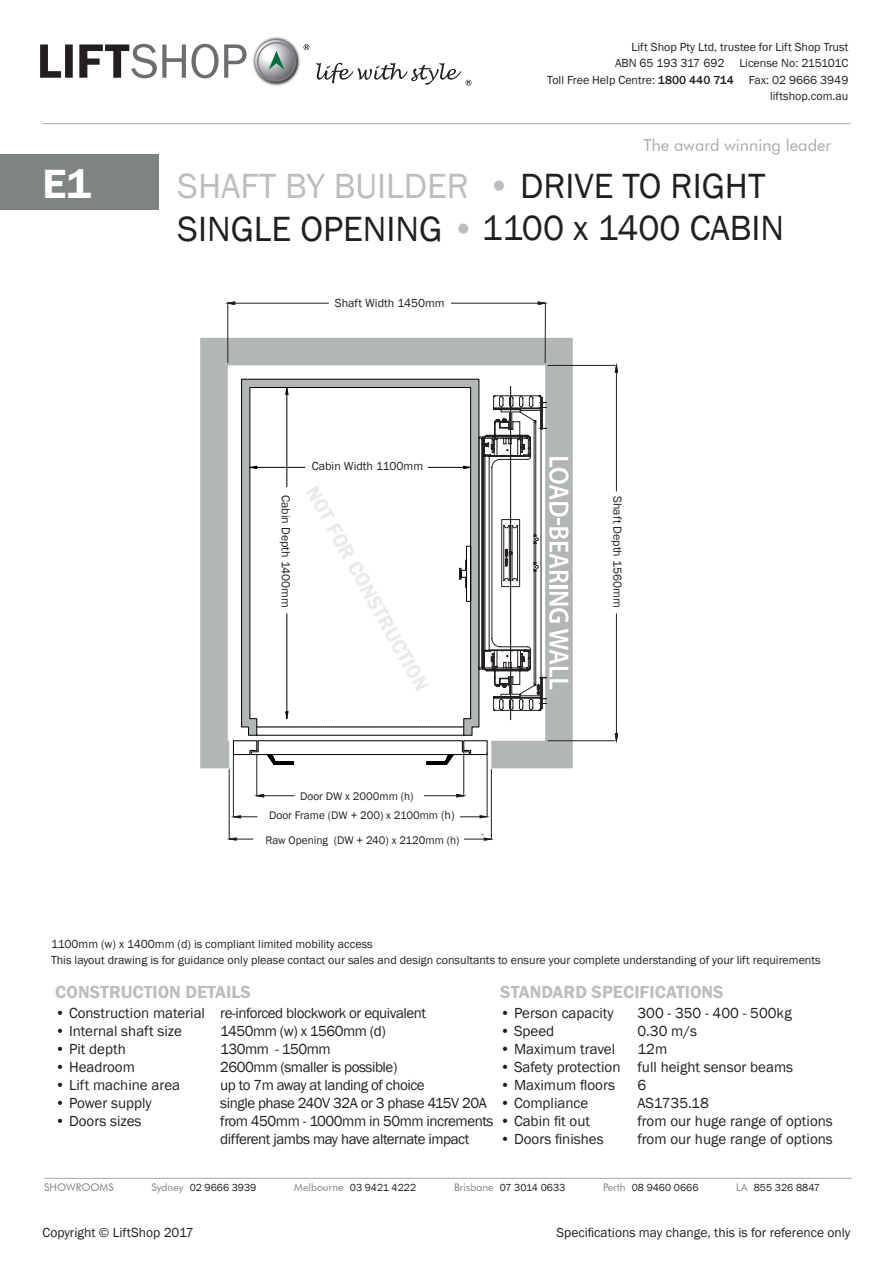
<style>
.page{position:relative;width:893px;height:1263px;background:#fff}
.page>*{position:absolute;margin:0;border:0;box-sizing:border-box;transform-origin:0 0}
.t1{font:600 42px "Franklin Gothic";color:#fff}
.t2{font:36px/42.2px "Franklin Gothic";color:#231f20}
.t3{font:600 20.85px "Franklin Gothic";color:#e9eaeb}
.t4{font:600 18px "Franklin Gothic";color:#bcbdc0}
.t5{font:16.5px "Futura BT";color:#a8a9ad}
.t6{font:15px/18px "Franklin Gothic";color:#231f20}
.t7{font:15px/18px "Franklin Gothic";letter-spacing:-.03em;color:#231f20;text-align:right}
.t8{font:13.5px "Franklin Gothic";color:#231f20}
.t9{font:12px/16.5px "Franklin Gothic";color:#231f20}
.t10{font:11.4px/18.9px "Franklin Gothic";color:#231f20}
.t11{font:10.5px "Franklin Gothic";color:#231f20}
.t12{font:10.5px "Futura BT";color:#808285}
.s1{font-weight:500}
.s2{color:#bcbdc0}
.s3{font-size:12px}
.s4{font-family:"Futura BT";color:#808285}
</style>
<div class="page">
<div style="left:0;top:154px;width:159px;height:55px;background:#7f8382"></div>
<svg style="left:40px;top:44px;width:207px;height:34px"></svg>
<img style="left:253px;top:37px;width:47px;height:49px">
<svg style="left:255px;top:40px;width:43px;height:43px"></svg>
<svg style="left:257px;top:42px;width:39px;height:39px;background:#a2aaa9"></svg>
<svg style="left:316px;top:63px;width:155px;height:23px"></svg>
<svg style="left:303px;top:44px;width:6px;height:6px"></svg>
<hr style="left:43px;top:123px;width:807px;height:1px;background:#a8a9ad">
<hr style="left:44px;top:1178px;width:808px;height:1px;background:#a8a9ad">
<svg style="left:200px;top:338px;width:373px;height:430px;fill:#b3b6b6"></svg>
<svg style="left:233px;top:379px;width:254px;height:385px"></svg>
<svg style="left:257px;top:727px;width:207px;height:1px"></svg>
<hr style="left:257px;top:467px;width:48px;height:1px;background:#000001">
<hr style="left:428px;top:467px;width:36px;height:1px;background:#000001">
<svg style="left:250px;top:466px;width:7px;height:3px"></svg>
<svg style="left:464px;top:466px;width:7px;height:3px"></svg>
<hr style="left:287px;top:614px;width:1px;height:98px;background:#000001">
<hr style="left:287px;top:394px;width:1px;height:93px;background:#000001">
<svg style="left:286px;top:712px;width:2px;height:7px"></svg>
<svg style="left:286px;top:387px;width:2px;height:7px"></svg>
<hr style="left:228px;top:303px;width:1px;height:60px;background:#231f20">
<hr style="left:545px;top:304px;width:1px;height:59px;background:#231f20">
<hr style="left:235px;top:303px;width:93px;height:1px;background:#231f20">
<hr style="left:451px;top:303px;width:87px;height:1px;background:#231f20">
<svg style="left:227px;top:302px;width:8px;height:2px"></svg>
<svg style="left:538px;top:302px;width:8px;height:2px"></svg>
<hr style="left:548px;top:740px;width:67px;height:1px;background:#231f20">
<hr style="left:548px;top:365px;width:67px;height:1px;background:#231f20">
<hr style="left:616px;top:614px;width:1px;height:120px;background:#231f20">
<hr style="left:616px;top:372px;width:1px;height:119px;background:#231f20">
<svg style="left:615px;top:734px;width:3px;height:7px"></svg>
<svg style="left:615px;top:365px;width:3px;height:7px"></svg>
<hr style="left:463px;top:752px;width:1px;height:44px;background:#231f20">
<hr style="left:257px;top:754px;width:1px;height:42px;background:#231f20">
<hr style="left:424px;top:795px;width:33px;height:1px;background:#231f20">
<hr style="left:264px;top:795px;width:30px;height:1px;background:#231f20">
<svg style="left:457px;top:794px;width:7px;height:3px"></svg>
<svg style="left:256px;top:794px;width:8px;height:3px"></svg>
<hr style="left:491px;top:769px;width:1px;height:70px;background:#231f20">
<hr style="left:233px;top:755px;width:1px;height:62px;background:#231f20">
<svg style="left:460px;top:815px;width:27px;height:3px"></svg>
<svg style="left:233px;top:816px;width:24px;height:2px"></svg>
<hr style="left:487px;top:753px;width:1px;height:64px;background:#231f20">
<hr style="left:229px;top:769px;width:1px;height:70px;background:#231f20">
<svg style="left:464px;top:834px;width:28px;height:6px"></svg>
<svg style="left:229px;top:838px;width:24px;height:2px"></svg>
<svg style="left:479px;top:386px;width:90px;height:334px"></svg>
<p class="t9" style="left:615px;top:39px;width:235px;text-indent:17px">Lift Shop Pty Ltd, trustee for Lift Shop Trust<br>ABN 65 193 317 692</p>
<p class="t9" style="left:739px;top:55px;width:110px">License No: 215101C</p>
<p class="t9" style="left:547px;top:72px;width:188px">Toll Free Help Centre: <span class="s1">1800 440 714</span></p>
<p class="t9" style="left:749px;top:72px;width:101px;text-align:right">Fax: 02 9666 3949 liftshop.com.au</p>
<h3 class="t5" style="left:643px;top:135px;width:190px">The award winning leader</h3>
<h1 class="t1" style="left:43px;top:158px;width:50px">E1</h1>
<h2 class="t2" style="left:178px;top:166px;width:608px"><span class="s2">SHAFT BY BUILDER •</span> DRIVE TO RIGHT<br>SINGLE OPENING <span class="s2">•</span> 1100 x 1400 CABIN</h2>
<p class="t9" style="left:335px;top:295px;width:111px">Shaft Width 1450mm</p>
<p class="t9" style="left:312px;top:458px;width:113px">Cabin Width 1100mm</p>
<h3 class="t3" style="left:323px;top:481px;width:232px;rotate:61deg">NOT FOR CONSTRUCTION</h3>
<p class="t9" style="left:294px;top:495px;width:114px;rotate:90deg">Cabin Depth 1400mm</p>
<p class="t9" style="left:625px;top:496px;width:113px;rotate:90deg">Shaft Depth 1560mm</p>
<p class="t10" style="left:269px;top:787px;width:187px;text-indent:31px">Door DW x 2000mm (h)<br>Door Frame (DW + 200) x 2100mm <span class="s3">(h)</span></p>
<p class="t10" style="left:266px;top:831px;width:196px">Raw Opening (DW + 240) x 2120mm (h)</p>
<p class="t9" style="left:51px;top:936px;width:323px">1100mm (w) x 1400mm (d) is compliant limited mobility access</p>
<p class="t9" style="left:51px;top:952px;width:771px">This layout drawing is for guidance only please contact our sales and design consultants to ensure your complete understanding of your lift requirements</p>
<h3 class="t4" style="left:55px;top:980px;width:197px">CONSTRUCTION DETAILS</h3>
<h3 class="t4" style="left:500px;top:980px;width:225px">STANDARD SPECIFICATIONS</h3>
<p class="t6" style="left:55px;top:1004px;width:151px">• Construction material</p>
<p class="t6" style="left:55px;top:1022px;width:128px">• Internal shaft size</p>
<p class="t6" style="left:55px;top:1040px;width:72px">• Pit depth</p>
<p class="t6" style="left:55px;top:1058px;width:81px">• Headroom</p>
<p class="t6" style="left:55px;top:1076px;width:126px">• Lift machine area</p>
<p class="t6" style="left:55px;top:1094px;width:98px">• Power supply</p>
<p class="t6" style="left:55px;top:1112px;width:88px">• Doors sizes</p>
<p class="t6" style="left:637px;top:1004px;width:197px">300 - 350 - 400 - 500kg<br>0.30 m/s<br>12m<br>full height sensor beams<br>6<br>AS1735.18<br>from our huge range of options from our huge range of options</p>
<p class="t7" style="left:220px;top:1004px;width:268px;text-align:left">re-inforced blockwork or equivalent<br>1450mm (w) x 1560mm (d)<br>130mm - 150mm<br>2600mm (smaller is possible)<br>up to 7m away at landing of choice<br>single phase 240V 32A or 3 phase 415V 20A</p>
<p class="t7" style="left:220px;top:1130px;width:251px">different jambs may have alternate impact</p>
<p class="t6" style="left:500px;top:1004px;width:115px">• Person capacity</p>
<p class="t6" style="left:500px;top:1022px;width:56px">• Speed</p>
<p class="t6" style="left:500px;top:1040px;width:116px">• Maximum travel</p>
<p class="t6" style="left:500px;top:1058px;width:122px">• Safety protection</p>
<p class="t6" style="left:500px;top:1076px;width:116px">• Maximum floors</p>
<p class="t7" style="left:220px;top:1094px;width:371px">• Compliance<br>from 450mm - 1000mm in 50mm increments • Cabin fit out</p>
<p class="t6" style="left:500px;top:1130px;width:105px">• Doors finishes</p>
<p class="t12" style="left:44px;top:1181px;width:71px">SHOWROOMS</p>
<p class="t11" style="left:152px;top:1181px;width:106px"><span class="s4">Sydney</span> 02 9666 3939</p>
<p class="t11" style="left:294px;top:1181px;width:123px"><span class="s4">Melbourne</span> 03 9421 4222</p>
<p class="t11" style="left:454px;top:1181px;width:113px"><span class="s4">Brisbane</span> 07 3014 0633</p>
<p class="t11" style="left:603px;top:1181px;width:97px"><span class="s4">Perth</span> 08 9460 0666</p>
<p class="t11" style="left:736px;top:1181px;width:85px"><span class="s4">LA</span> 855 326 8847</p>
<p class="t8" style="left:43px;top:1224px;width:153px">Copyright © LiftShop 2017</p>
<p class="t8" style="left:556px;top:1224px;width:295px">Specifications may change, this is for reference only</p>
</div>
